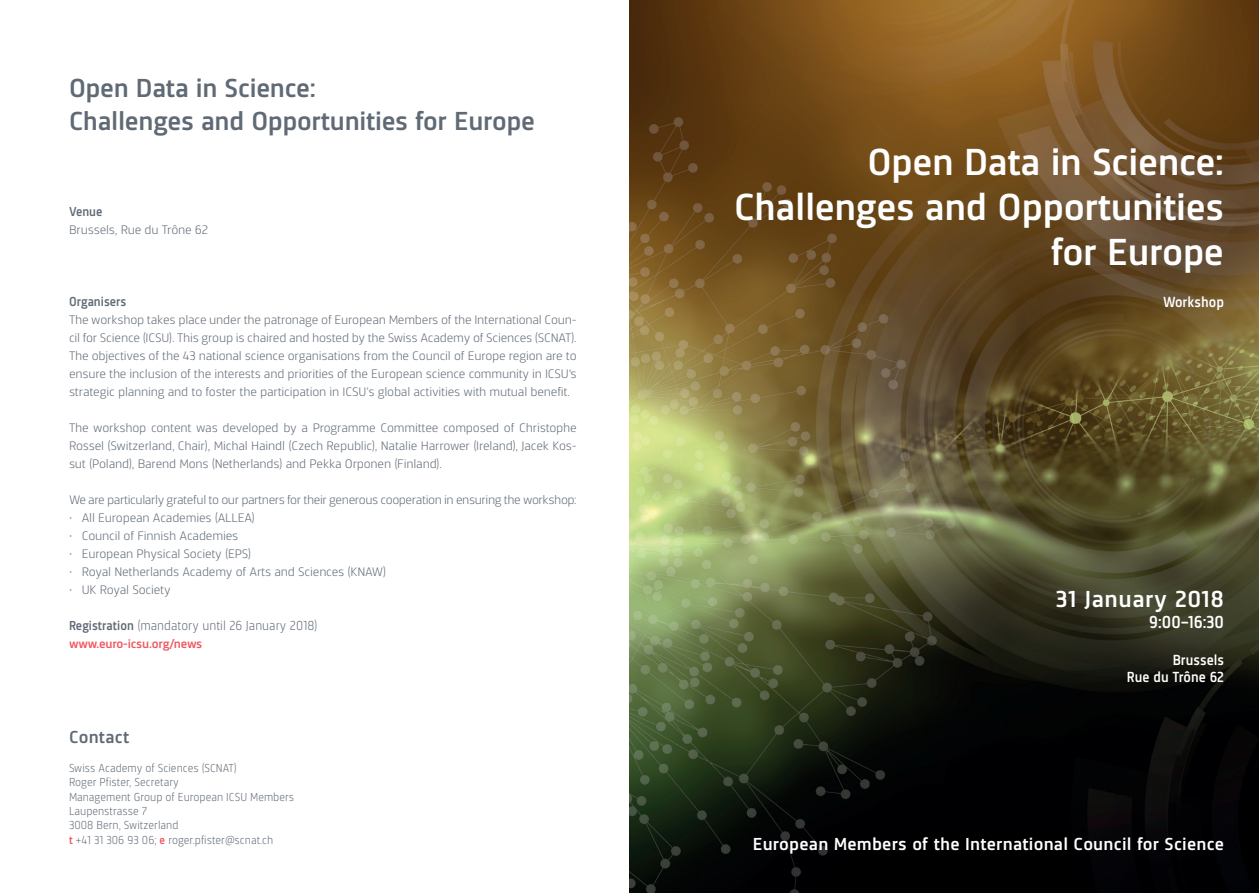
<style>
.page{position:relative;width:1259px;height:893px;background:#fff}
.page>*{position:absolute;margin:0;border:0;box-sizing:border-box;transform-origin:0 0}
.t1{font:500 39px/45px "Sinews Sans Pro";letter-spacing:-.01em;color:#fff;text-align:right;scale:1.1 1}
.t2{font:500 27px/33px "Sinews Sans Pro";letter-spacing:-.01em;color:#606a75;scale:1.1 1}
.t3{font:500 24px "Sinews Sans Pro";letter-spacing:.02em;color:#fff;scale:1.1 1}
.t4{font:500 18px "Sinews Sans Pro";letter-spacing:.01em;color:#fff;scale:1.1 1}
.t5{font:500 18px "Sinews Sans Pro";letter-spacing:.01em;color:#fff}
.t6{font:500 18px "Sinews Sans Pro";letter-spacing:.01em;color:#606a75;scale:1.1 1}
.t7{font:500 15.15px/16.5px "Sinews Sans Pro";color:#fff;text-align:right}
.t8{font:300 13.5px "Sinews Sans Pro";color:#606a75}
.t9{font:500 13.5px "Sinews Sans Pro";color:#606a75}
.t10{font:300 12.75px/18px "Sinews Sans Pro";letter-spacing:-.015em;color:#606a75;text-align:justify;scale:1.1 1}
.t11{font:500 12.75px "Sinews Sans Pro";letter-spacing:-.015em;color:#f05961;scale:1.1 1}
.t12{font:300 12px/14.4px "Sinews Sans Pro";color:#606a75}
.s1{font-weight:500}
.s2{font-weight:500;color:#f05961}
</style>
<div class="page">
<img style="left:629px;top:0;width:630px;height:893px">
<h2 class="t2" style="left:69px;top:71px;width:425px">Open Data in Science:<br>Challenges and Opportunities for Europe</h2>
<p class="t9" style="left:69px;top:204px;width:35px">Venue</p>
<p class="t10" style="left:69px;top:221px;width:128px">Brussels, Rue du Trône 62</p>
<p class="t9" style="left:69px;top:294px;width:59px">Organisers</p>
<p class="t10" style="left:69px;top:311px;width:463px">The workshop takes place under the patronage of European Members of the International Coun&shy;cil for Science (ICSU). This group is chaired and hosted by the Swiss Academy of Sciences (SCNAT).<br>The objectives of the 43 national science organisations from the Council of Europe region are to ensure the inclusion of the interests and priorities of the European science community in ICSU's strategic planning and to foster the participation in ICSU’s global activities with mutual benefit.</p>
<p class="t10" style="left:69px;top:419px;width:463px">The workshop content was developed by a Programme Committee composed of Christophe Rossel (Switzerland, Chair), Michal Haindl (Czech Republic), Natalie Harrower (Ireland), Jacek Kos&shy;sut (Poland), Barend Mons (Netherlands) and Pekka Orponen (Finland).</p>
<p class="t10" style="left:69px;top:491px;width:463px">We are particularly grateful to our partners for their generous cooperation in ensuring the workshop:</p>
<p class="t10" style="left:69px;top:509px;width:171px">• All European Academies (ALLEA)</p>
<p class="t10" style="left:69px;top:527px;width:155px">• Council of Finnish Academies</p>
<p class="t10" style="left:69px;top:545px;width:167px">• European Physical Society (EPS)</p>
<p class="t10" style="left:69px;top:563px;width:290px">• Royal Netherlands Academy of Arts and Sciences (KNAW)</p>
<p class="t10" style="left:69px;top:581px;width:94px">• UK Royal Society</p>
<p class="t8" style="left:69px;top:618px;width:250px"><span class="s1">Registration</span> (mandatory until 26 January 2018)</p>
<p class="t11" style="left:69px;top:637px;width:123px">www.euro-icsu.org/news</p>
<h3 class="t6" style="left:69px;top:727px;width:56px">Contact</h3>
<p class="t12" style="left:69px;top:760px;width:226px">Swiss Academy of Sciences (SCNAT)<br>Roger Pfister, Secretary<br>Management Group of European ICSU Members<br>Laupenstrasse 7<br>3008 Bern, Switzerland<br><span class="s2">t</span> +41 31 306 93 06; <span class="s2">e</span> roger.pfister@scnat.ch</p>
<h1 class="t1" style="left:734px;top:140px;width:447px">Open Data in Science:<br>Challenges and Opportunities for Europe</h1>
<p class="t7" style="left:1163px;top:294px;width:62px">Workshop</p>
<h3 class="t3" style="left:1056px;top:585px;width:154px">31 January 2018</h3>
<h3 class="t5" style="left:1149px;top:612px;width:76px">9:00–16:30</h3>
<p class="t7" style="left:1126px;top:652px;width:99px">Brussels<br>Rue du Trône 62</p>
<h3 class="t4" style="left:753px;top:835px;width:430px">European Members of the International Council for Science</h3>
</div>
